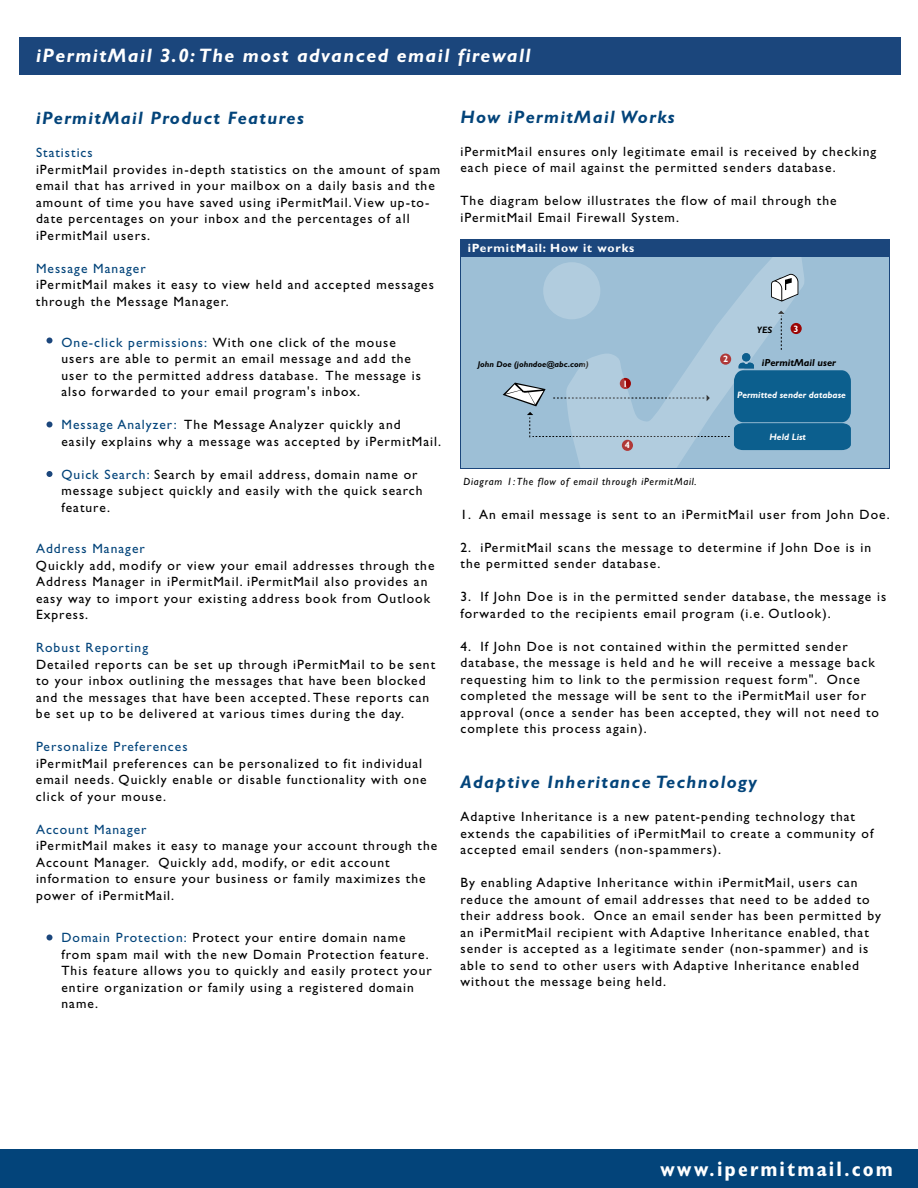
<style>
.page{position:relative;width:918px;height:1188px;background:#fff}
.page>*{position:absolute;margin:0;border:0;box-sizing:border-box;transform-origin:0 0}
.t1{font:700 condensed 21px "Gill Sans";letter-spacing:.1em;color:#fff}
.t2{font:italic 700 19.5px "Gill Sans";letter-spacing:.075em;color:#fff}
.t3{font:italic 700 18px "Gill Sans";letter-spacing:.075em;color:#03447a}
.t4{font:13.5px/16.5px "Gill Sans";letter-spacing:.075em;color:#000}
.t5{font:13.5px "Gill Sans";letter-spacing:.075em;color:#04457c}
.t6{font:13.5px "Gill Sans";letter-spacing:.075em;color:#03447a}
.t7{font:700 12px "Gill Sans";letter-spacing:.075em;color:#fff}
.t8{font:italic 10.5px "Gill Sans";letter-spacing:.075em;color:#000}
.t9{font:italic 700 10.2px "Gill Sans";color:#000}
.t10{font:italic 700 9.3px "Gill Sans";color:#fff}
.t11{font:700 9.3px "Gill Sans";color:#fff}
.t12{font:italic 700 9.3px "Gill Sans";color:#000}
.t13{font:italic 700 8.4px "Gill Sans";color:#000}
.s1{color:#03447a}
</style>
<div class="page">
<div style="left:460px;top:257px;width:430px;height:212px;background:#9dbfd6"></div>
<div style="left:20px;top:38px;width:882px;height:37px;background:#1b467c"></div>
<div style="left:0;top:1149px;width:918px;height:39px;background:#03447a"></div>
<svg style="left:46px;top:934px;width:6px;height:6px"></svg>
<svg style="left:46px;top:471px;width:6px;height:6px"></svg>
<svg style="left:46px;top:422px;width:6px;height:6px"></svg>
<svg style="left:46px;top:338px;width:6px;height:6px"></svg>
<svg style="left:576px;top:257px;width:228px;height:210px"></svg>
<div style="left:543px;top:262px;width:57px;height:57px;background:#b1ccde;border-radius:50%"></div>
<div style="left:460px;top:239px;width:430px;height:18px;background:#1b467c"></div>
<svg style="left:503px;top:311px;width:348px;height:139px"></svg>
<svg style="left:771px;top:274px;width:27px;height:28px"></svg>
<h2 class="t2" style="left:36px;top:44px;width:496px">iPermitMail 3.0:The most advanced email firewall</h2>
<h3 class="t3" style="left:36px;top:108px;width:269px">iPermitMail Product Features</h3>
<p class="t6" style="left:36px;top:145px;width:58px">Statistics</p>
<p class="t4" style="left:36px;top:161px;width:406px">iPermitMail provides in-depth statistics on the amount of spam email that has arrived in your mailbox on a daily basis and the amount of time you have saved using iPermitMail.View up-to&shy;date percentages on your inbox and the percentages of all iPermitMail users.</p>
<p class="t6" style="left:36px;top:261px;width:111px">Message Manager</p>
<p class="t4" style="left:36px;top:277px;width:399px">iPermitMail makes it easy to view held and accepted messages through the Message Manager.</p>
<p class="t4" style="left:62px;top:334px;width:361px"><span class="s1">One-click permissions:</span> With one click of the mouse users are able to permit an email message and add the user to the permitted address database. The message is also forwarded to your email program's inbox.</p>
<p class="t4" style="left:62px;top:416px;width:381px"><span class="s1">Message Analyzer:</span> The Message Analyzer quickly and<br>easily explains why a message was accepted by iPermitMail.</p>
<p class="t4" style="left:62px;top:466px;width:363px"><span class="s1">Quick Search:</span> Search by email address, domain name or message subject quickly and easily with the quick search feature.</p>
<p class="t6" style="left:36px;top:541px;width:110px">Address Manager</p>
<p class="t4" style="left:36px;top:557px;width:400px">Quickly add, modify or view your email addresses through the Address Manager in iPermitMail. iPermitMail also provides an easy way to import your existing address book from Outlook Express.</p>
<p class="t5" style="left:36px;top:640px;width:114px">Robust Reporting</p>
<p class="t4" style="left:36px;top:656px;width:401px">Detailed reports can be set up through iPermitMail to be sent to your inbox outlining the messages that have been blocked and the messages that have been accepted. These reports can be set up to be delivered at various times during the day.</p>
<p class="t5" style="left:36px;top:739px;width:153px">Personalize Preferences</p>
<p class="t4" style="left:36px;top:755px;width:392px">iPermitMail preferences can be personalized to fit individual email needs. Quickly enable or disable functionality with one click of your mouse.</p>
<p class="t5" style="left:36px;top:822px;width:112px">Account Manager</p>
<p class="t4" style="left:36px;top:838px;width:403px">iPermitMail makes it easy to manage your account through the Account Manager. Quickly add, modify, or edit account information to ensure your business or family maximizes the power of iPermitMail.</p>
<p class="t4" style="left:62px;top:929px;width:372px"><span class="s1">Domain Protection:</span> Protect your entire domain name from spam mail with the new Domain Protection feature.<br>This feature allows you to quickly and easily protect your entire organization or family using a registered domain name.</p>
<h3 class="t3" style="left:460px;top:106px;width:216px">How iPermitMail Works</h3>
<p class="t4" style="left:460px;top:143px;width:417px">iPermitMail ensures only legitimate email is received by checking each piece of mail against the permitted senders database.</p>
<p class="t4" style="left:460px;top:193px;width:378px">The diagram below illustrates the flow of mail through the iPermitMail Email Firewall System.</p>
<p class="t7" style="left:468px;top:241px;width:168px">iPermitMail: How it works</p>
<p class="t13" style="left:478px;top:360px;width:112px">John Doe (johndoe@abc.com)</p>
<p class="t11" style="left:623px;top:378px;width:7px">1</p>
<p class="t11" style="left:625px;top:440px;width:7px">4</p>
<p class="t8" style="left:464px;top:475px;width:235px">Diagram 1:The flow of email through iPermitMail.</p>
<p class="t11" style="left:723px;top:354px;width:7px">2</p>
<p class="t12" style="left:757px;top:325px;width:17px">YES</p>
<p class="t11" style="left:794px;top:323px;width:7px">3</p>
<p class="t9" style="left:762px;top:357px;width:76px">iPermitMail user</p>
<p class="t10" style="left:737px;top:390px;width:110px">Permitted sender database</p>
<p class="t10" style="left:770px;top:431px;width:38px">Held List</p>
<p class="t4" style="left:460px;top:506px;width:431px">1. An email message is sent to an iPermitMail user from John Doe.</p>
<p class="t4" style="left:460px;top:539px;width:412px">2. iPermitMail scans the message to determine if John Doe is in the permitted sender database.</p>
<p class="t4" style="left:460px;top:589px;width:427px">3. If John Doe is in the permitted sender database, the message is forwarded to the recipients email program (i.e. Outlook).</p>
<p class="t4" style="left:460px;top:638px;width:420px">4. If John Doe is not contained within the permitted sender database, the message is held and he will receive a message back requesting him to link to the permission request form". Once completed the message will be sent to the iPermitMail user for approval (once a sender has been accepted, they will not need to complete this process again).</p>
<h3 class="t3" style="left:460px;top:772px;width:298px">Adaptive Inheritance Technology</h3>
<p class="t4" style="left:460px;top:808px;width:414px">Adaptive Inheritance is a new patent-pending technology that extends the capabilities of iPermitMail to create a community of accepted email senders (non-spammers).</p>
<p class="t4" style="left:460px;top:874px;width:422px">By enabling Adaptive Inheritance within iPermitMail, users can reduce the amount of email addresses that need to be added to their address book. Once an email sender has been permitted by an iPermitMail recipient with Adaptive Inheritance enabled, that sender is accepted as a legitimate sender (non-spammer) and is able to send to other users with Adaptive Inheritance enabled without the message being held.</p>
<h1 class="t1" style="left:660px;top:1156px;width:234px">www.ipermitmail.com</h1>
</div>
